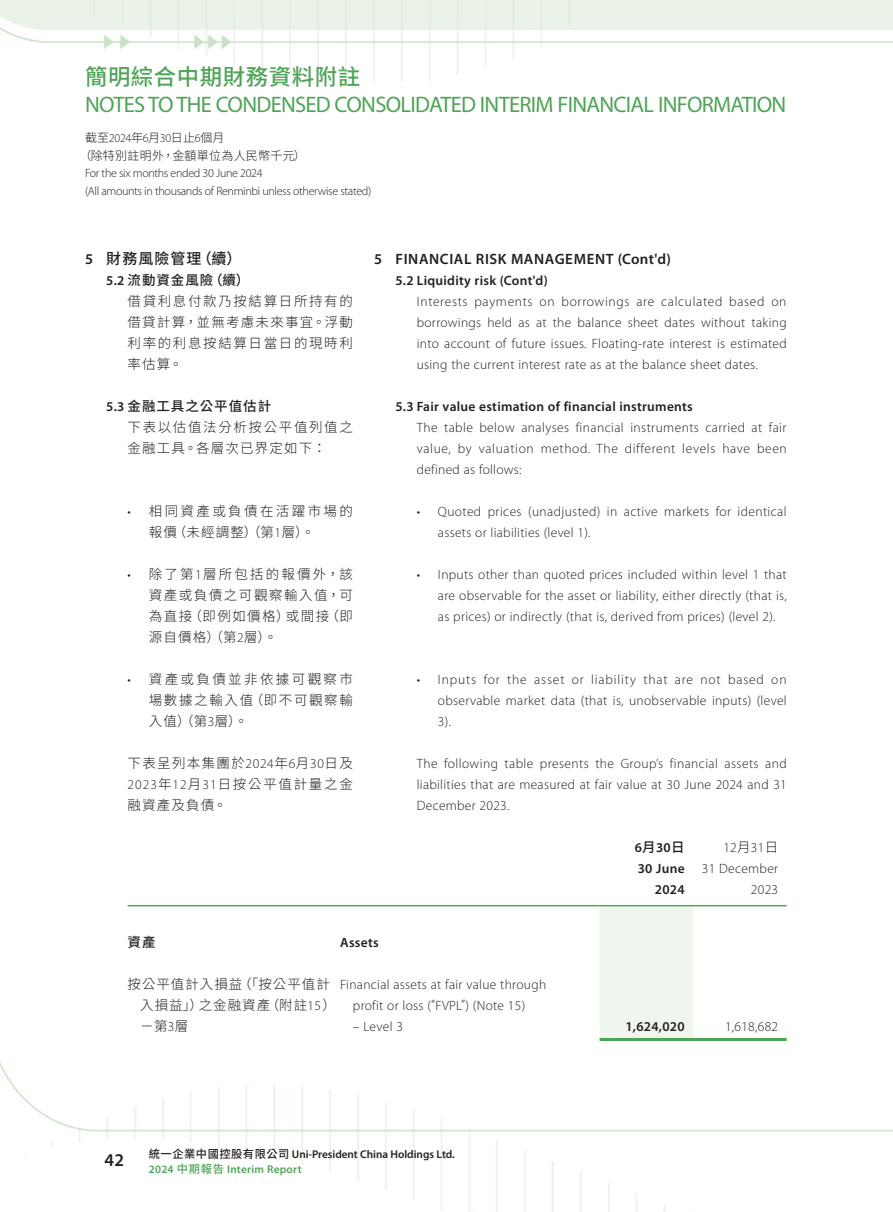
<style>
.page{position:relative;width:893px;height:1212px;background:#fff}
.page>*{position:absolute;margin:0;border:0;box-sizing:border-box;transform-origin:0 0}
.t1{font:22.5px "Myriad Pro";letter-spacing:-.03em;color:#4fa457}
.t2{font:500 22.5px "Source Han Sans TC";letter-spacing:.02em;color:#4fa457}
.t3{font:600 18px "Myriad Pro";color:#231f20}
.Heading_1{font:600 15px "Myriad Pro";letter-spacing:.04em;color:#231f20}
.C_Heading_1{font:500 15px "Source Han Sans TC";letter-spacing:.07em;color:#231f20}
.Body_Text{font:300 13.5px/21px "Myriad Pro";letter-spacing:.02em;color:#231f20;text-align:justify}
.C_Body_Text{font:300 13.5px/21px "Source Han Sans TC";letter-spacing:.12em;color:#231f20;text-align:justify}
.Heading_2{font:600 13.5px "Myriad Pro";letter-spacing:.02em;color:#231f20}
.Body_Text-2{font:300 13.5px/21px "Source Han Sans TC";letter-spacing:.07em;color:#231f20}
.Body_Text-3{font:600 13.5px "Myriad Pro";letter-spacing:.02em;color:#231f20}
.C_Body_Text-2{font:300 13.5px/21px "Source Han Sans TC";letter-spacing:.175em;color:#231f20}
.C_Heading_2{font:500 13.5px "Source Han Sans TC";letter-spacing:.07em;color:#231f20}
.Body_Text-4{font:500 13.5px "Source Han Sans TC";color:#231f20}
.t4{font:300 12px/17.7px "Myriad Pro";letter-spacing:-.03em;color:#231f20}
.t5{font:300 12px/17.7px "Source Han Sans TC";letter-spacing:.02em;color:#231f20}
.t6{font:600 11.25px/15px "Myriad Pro";letter-spacing:-.005em;color:#231f20}
.s1{font-family:"Myriad Pro"}
.s2{font-family:"Myriad Pro";font-weight:600}
.s3{font-family:"Source Han Sans TC";font-weight:500}
.s4{font-family:"Source Han Sans TC"}
.s5{color:#4fa457}
.s6{font-family:"Source Han Sans TC";font-weight:500;color:#4fa457}
</style>
<div class="page">
<img style="left:0;top:0;width:893px;height:1212px">
<div style="left:600px;top:906px;width:93px;height:132px;background:#f0f6ee"></div>
<hr style="left:128px;top:905px;width:212px;height:1px;background:#4fa457">
<hr style="left:340px;top:905px;width:260px;height:1px;background:#4fa457">
<hr style="left:600px;top:905px;width:93px;height:1px;background:#4fa457">
<hr style="left:693px;top:905px;width:94px;height:1px;background:#4fa457">
<hr style="left:600px;top:1038px;width:93px;height:3px;background:#4fa457">
<hr style="left:693px;top:1038px;width:94px;height:3px;background:#4fa457">
<h1 class="t2" style="left:85px;top:64px;width:277px">簡明綜合中期財務資料附註</h1>
<h1 class="t1" style="left:85px;top:91px;width:703px">NOTES TO THE CONDENSED CONSOLIDATED INTERIM FINANCIAL INFORMATION</h1>
<p class="t5" style="left:79px;top:129px;width:228px;text-indent:6px">截至<span class="s1">2024</span>年<span class="s1">6</span>月<span class="s1">30</span>日止<span class="s1">6</span>個月<br>（除特別註明外，金額單位為人民幣千元）</p>
<p class="t4" style="left:85px;top:164px;width:288px">For the six months ended 30 June 2024<br>(All amounts in thousands of Renminbi unless otherwise stated)</p>
<p class="C_Heading_1" style="left:85px;top:250px;width:158px"><span class="s2">5</span> 財務風險管理（續）</p>
<p class="C_Heading_2" style="left:106px;top:273px;width:144px"><span class="s2">5.2</span> 流動資金風險（續）</p>
<p class="C_Body_Text" style="left:128px;top:291px;width:227px">借貸利息付款乃按結算日所持有的借貸計算，並無考慮未來事宜。浮動利率的利息按結算日當日的現時利率估算。</p>
<p class="C_Heading_2" style="left:106px;top:399px;width:166px"><span class="s2">5.3</span> 金融工具之公平值估計</p>
<p class="C_Body_Text" style="left:128px;top:417px;width:227px">下表以估值法分析按公平值列值之金融工具。各層次已界定如下：</p>
<p class="C_Body_Text-2" style="left:149px;top:501px;width:206px;text-indent:-21px"><span class="s1">•</span> 相同資產或負債在活躍市場的報價（未經調整）（第<span class="s1">1</span>層）。</p>
<p class="C_Body_Text" style="left:149px;top:564px;width:206px;text-indent:-21px"><span class="s1">•</span> 除了第<span class="s1">1</span>層所包括的報價外，該資產或負債之可觀察輸入值，可為直接（即例如價格）或間接（即源自價格）（第<span class="s1">2</span>層）。</p>
<p class="C_Body_Text" style="left:149px;top:669px;width:206px;text-indent:-21px"><span class="s1">•</span> 資產或負債並非依據可觀察市場數據之輸入值（即不可觀察輸入值）（第<span class="s1">3</span>層）。</p>
<p class="C_Body_Text" style="left:128px;top:753px;width:227px">下表呈列本集團於<span class="s1">2024</span>年<span class="s1">6</span>月<span class="s1">30</span>日及<span class="s1">2023</span>年<span class="s1">12</span>月<span class="s1">31</span>日按公平值計量之金融資產及負債。</p>
<p class="Heading_1" style="left:374px;top:249px;width:298px">5 FINANCIAL RISK MANAGEMENT (Cont'd)</p>
<p class="Heading_2" style="left:395px;top:272px;width:154px">5.2 Liquidity risk (Cont'd)</p>
<p class="Body_Text" style="left:417px;top:291px;width:371px">Interests payments on borrowings are calculated based on borrowings held as at the balance sheet dates without taking into account of future issues. Floating-rate interest is estimated using the current interest rate as at the balance sheet dates.</p>
<p class="Heading_2" style="left:395px;top:398px;width:299px">5.3 Fair value estimation of financial instruments</p>
<p class="Body_Text" style="left:417px;top:417px;width:372px">The table below analyses financial instruments carried at fair value, by valuation method. The different levels have been defined as follows:</p>
<p class="Body_Text" style="left:438px;top:501px;width:350px;text-indent:-21px">• Quoted prices (unadjusted) in active markets for identical assets or liabilities (level 1).</p>
<p class="Body_Text" style="left:438px;top:564px;width:350px;text-indent:-21px">• Inputs other than quoted prices included within level 1 that are observable for the asset or liability, either directly (that is, as prices) or indirectly (that is, derived from prices) (level 2).</p>
<p class="Body_Text" style="left:438px;top:669px;width:350px;text-indent:-21px">• Inputs for the asset or liability that are not based on observable market data (that is, unobservable inputs) (level 3).</p>
<p class="Body_Text" style="left:417px;top:753px;width:372px">The following table presents the Group’s financial assets and liabilities that are measured at fair value at 30 June 2024 and 31<br>December 2023.</p>
<p class="Body_Text-3" style="left:635px;top:839px;width:51px">6<span class="s3">月</span>30<span class="s3">日</span></p>
<p class="Body_Text" style="left:723px;top:837px;width:56px">12<span class="s4">月</span>31<span class="s4">日</span></p>
<p class="Body_Text-3" style="left:638px;top:860px;width:48px">30 June</p>
<p class="Body_Text-3" style="left:655px;top:881px;width:31px">2024</p>
<p class="Body_Text" style="left:702px;top:858px;width:78px">31 December</p>
<p class="Body_Text" style="left:751px;top:879px;width:29px">2023</p>
<p class="Body_Text-4" style="left:128px;top:934px;width:29px">資產</p>
<p class="Body_Text-3" style="left:340px;top:934px;width:40px">Assets</p>
<p class="Body_Text-2" style="left:140px;top:974px;width:197px;text-indent:-13px">按公平值計入損益（「按公平值計入損益」）之金融資產（附註<span class="s1">15</span>）</p>
<p class="Body_Text" style="left:353px;top:974px;width:195px;text-indent:-13px">Financial assets at fair value through profit or loss (“FVPL”) (Note 15)</p>
<p class="Body_Text-2" style="left:140px;top:1016px;width:49px">－第<span class="s1">3</span>層</p>
<p class="Body_Text" style="left:353px;top:1016px;width:52px">– Level 3</p>
<p class="Body_Text-3" style="left:625px;top:1018px;width:61px">1,624,020</p>
<p class="Body_Text" style="left:725px;top:1016px;width:55px">1,618,682</p>
<h2 class="t3" style="left:104px;top:1148px;width:21px">42</h2>
<p class="t6" style="left:149px;top:1146px;width:308px"><span class="s3">統一企業中國控股有限公司</span> Uni-President China Holdings Ltd.<br><span class="s5">2024</span> <span class="s6">中期報告</span> <span class="s5">Interim Report</span></p>
</div>
